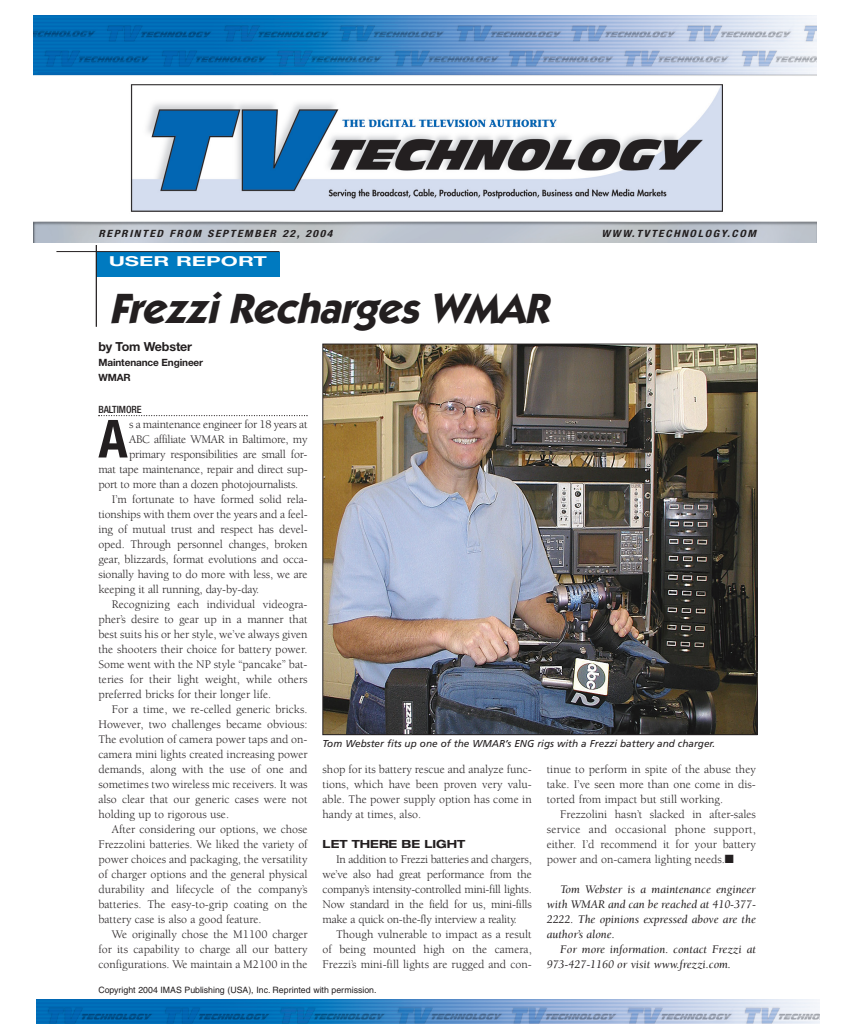
<style>
.page{position:relative;width:855px;height:1035px;background:#fff}
.page>*{position:absolute;margin:0;border:0;box-sizing:border-box;transform-origin:0 0}
.t1{font:700 condensed 52.5px "Helvetica Neue";color:#231f20}
.t2{font:italic 700 42.5px "Itc Kabel";letter-spacing:-.01em;color:#231f20}
.t3{font:700 13.75px "Helvetica Neue";color:#fff;scale:1.6 1}
.t4{font:700 12.5px "Helvetica Neue";letter-spacing:-.01em;color:#231f20}
.t5{font:11.88px/15px "Berkeley";color:#231f20;text-align:justify}
.t6{font:italic 11.88px/15px "Berkeley";color:#231f20;text-align:justify}
.t7{font:11.88px "Berkeley";letter-spacing:-.02em;color:#231f20}
.t8{font:700 expanded 11.25px "Helvetica Neue";color:#231f20}
.t9{font:italic 10px "Frutiger";color:#231f20}
.t10{font:italic 700 condensed 10px "Helvetica Neue";color:#231f20;scale:1.15 1}
.t11{font:700 10px/15px "Helvetica Neue";letter-spacing:-.01em;color:#231f20}
.t12{font:500 condensed 10px "Helvetica Neue";letter-spacing:-.01em;color:#231f20}
.t13{font:8.75px "Helvetica";color:#231f20}
</style>
<div class="page">
<svg style="left:98px;top:415px;width:210px;height:1px"></svg>
<img style="left:34px;top:15px;width:783px;height:227px">
<img style="left:36px;top:1000px;width:783px;height:23px">
<div style="left:96px;top:252px;width:183px;height:25px;background:#007ac0"></div>
<hr style="left:96px;top:245px;width:1px;height:82px;background:#231f20">
<hr style="left:56px;top:251px;width:223px;height:1px;background:#231f20">
<img style="left:324px;top:346px;width:431px;height:387px">
<p class="t10" style="left:98px;top:230px;width:207px">REPRINTED FROM SEPTEMBER 22, 2004</p>
<p class="t10" style="left:602px;top:230px;width:138px">WWW.TVTECHNOLOGY.COM</p>
<p class="t3" style="left:109px;top:257px;width:100px">USER REPORT</p>
<h2 class="t2" style="left:109px;top:292px;width:441px">Frezzi Recharges WMAR</h2>
<p class="t4" style="left:98px;top:342px;width:95px">by Tom Webster</p>
<p class="t11" style="left:98px;top:355px;width:106px">Maintenance Engineer<br>WMAR</p>
<p class="t12" style="left:98px;top:405px;width:45px">BALTIMORE</p>
<h1 class="t1" style="left:98px;top:420px;width:31px">A</h1>
<p class="t7" style="left:129px;top:419px;width:180px">s a maintenance engineer for 18 years at</p>
<p class="t7" style="left:129px;top:434px;width:180px">ABC affiliate WMAR in Baltimore, my</p>
<p class="t7" style="left:129px;top:449px;width:180px">primary responsibilities are small for-</p>
<p class="t7" style="left:98px;top:464px;width:211px">mat tape maintenance, repair and direct sup-</p>
<p class="t7" style="left:98px;top:479px;width:201px">port to more than a dozen photojournalists.</p>
<p class="t5" style="left:112px;top:492px;width:197px">I’m fortunate to have formed solid rela-</p>
<p class="t5" style="left:98px;top:507px;width:211px">tionships with them over the years and a feel-</p>
<p class="t5" style="left:98px;top:522px;width:211px">ing of mutual trust and respect has devel-</p>
<p class="t5" style="left:98px;top:537px;width:211px">oped. Through personnel changes, broken</p>
<p class="t5" style="left:98px;top:552px;width:211px">gear, blizzards, format evolutions and occa-</p>
<p class="t5" style="left:98px;top:567px;width:211px">sionally having to do more with less, we are</p>
<p class="t5" style="left:98px;top:582px;width:162px">keeping it all running, day-by-day.</p>
<p class="t5" style="left:112px;top:597px;width:197px">Recognizing each individual videogra-</p>
<p class="t5" style="left:98px;top:612px;width:211px">pher’s desire to gear up in a manner that</p>
<p class="t5" style="left:98px;top:627px;width:211px">best suits his or her style, we’ve always given</p>
<p class="t5" style="left:98px;top:642px;width:211px">the shooters their choice for battery power.</p>
<p class="t5" style="left:98px;top:657px;width:211px">Some went with the NP style “pancake” bat-</p>
<p class="t5" style="left:98px;top:672px;width:211px">teries for their light weight, while others</p>
<p class="t5" style="left:98px;top:687px;width:174px">preferred bricks for their longer life.</p>
<p class="t5" style="left:112px;top:702px;width:197px">For a time, we re-celled generic bricks.</p>
<p class="t5" style="left:98px;top:717px;width:211px">However, two challenges became obvious:</p>
<p class="t5" style="left:98px;top:732px;width:211px">The evolution of camera power taps and on-</p>
<p class="t5" style="left:98px;top:747px;width:211px">camera mini lights created increasing power</p>
<p class="t5" style="left:98px;top:762px;width:211px">demands, along with the use of one and</p>
<p class="t5" style="left:98px;top:777px;width:211px">sometimes two wireless mic receivers. It was</p>
<p class="t5" style="left:98px;top:792px;width:211px">also clear that our generic cases were not</p>
<p class="t5" style="left:98px;top:807px;width:132px">holding up to rigorous use.</p>
<p class="t5" style="left:112px;top:822px;width:197px">After considering our options, we chose</p>
<p class="t5" style="left:98px;top:837px;width:211px">Frezzolini batteries. We liked the variety of</p>
<p class="t5" style="left:98px;top:852px;width:211px">power choices and packaging, the versatility</p>
<p class="t5" style="left:98px;top:867px;width:211px">of charger options and the general physical</p>
<p class="t5" style="left:98px;top:882px;width:211px">durability and lifecycle of the company’s</p>
<p class="t5" style="left:98px;top:897px;width:211px">batteries. The easy-to-grip coating on the</p>
<p class="t5" style="left:98px;top:912px;width:165px">battery case is also a good feature.</p>
<p class="t5" style="left:112px;top:927px;width:197px">We originally chose the M1100 charger</p>
<p class="t5" style="left:98px;top:942px;width:211px">for its capability to charge all our battery</p>
<p class="t5" style="left:98px;top:957px;width:211px">configurations. We maintain a M2100 in the</p>
<p class="t9" style="left:322px;top:739px;width:394px">Tom Webster fits up one of the WMAR’s ENG rigs with a Frezzi battery and charger.</p>
<p class="t5" style="left:323px;top:762px;width:211px">shop for its battery rescue and analyze func&shy;tions, which have been proven very valu&shy;able. The power supply option has come in handy at times, also.</p>
<p class="t8" style="left:323px;top:839px;width:144px">LET THERE BE LIGHT</p>
<p class="t5" style="left:323px;top:852px;width:211px;text-indent:13px">In addition to Frezzi batteries and chargers, we’ve also had great performance from the company’s intensity-controlled mini-fill lights.<br>Now standard in the field for us, mini-fills make a quick on-the-fly interview a reality.</p>
<p class="t5" style="left:323px;top:927px;width:211px;text-indent:13px">Though vulnerable to impact as a result of being mounted high on the camera, Frezzi’s mini-fill lights are rugged and con-</p>
<p class="t5" style="left:547px;top:762px;width:211px">tinue to perform in spite of the abuse they take. I’ve seen more than one come in dis&shy;torted from impact but still working.</p>
<p class="t5" style="left:547px;top:807px;width:211px;text-indent:13px">Frezzolini hasn’t slacked in after-sales service and occasional phone support, either. I’d recommend it for your battery power and on-camera lighting needs.■</p>
<p class="t6" style="left:547px;top:882px;width:211px;text-indent:13px">Tom Webster is a maintenance engineer with WMAR and can be reached at 410-377- 2222. The opinions expressed above are the author’s alone.</p>
<p class="t6" style="left:547px;top:942px;width:211px;text-indent:13px">For more information. contact Frezzi at<br>973-427-1160 or visit www.frezzi.com.</p>
<p class="t13" style="left:98px;top:986px;width:280px">Copyright 2004 IMAS Publishing (USA), Inc. Reprinted with permission.</p>
</div>
